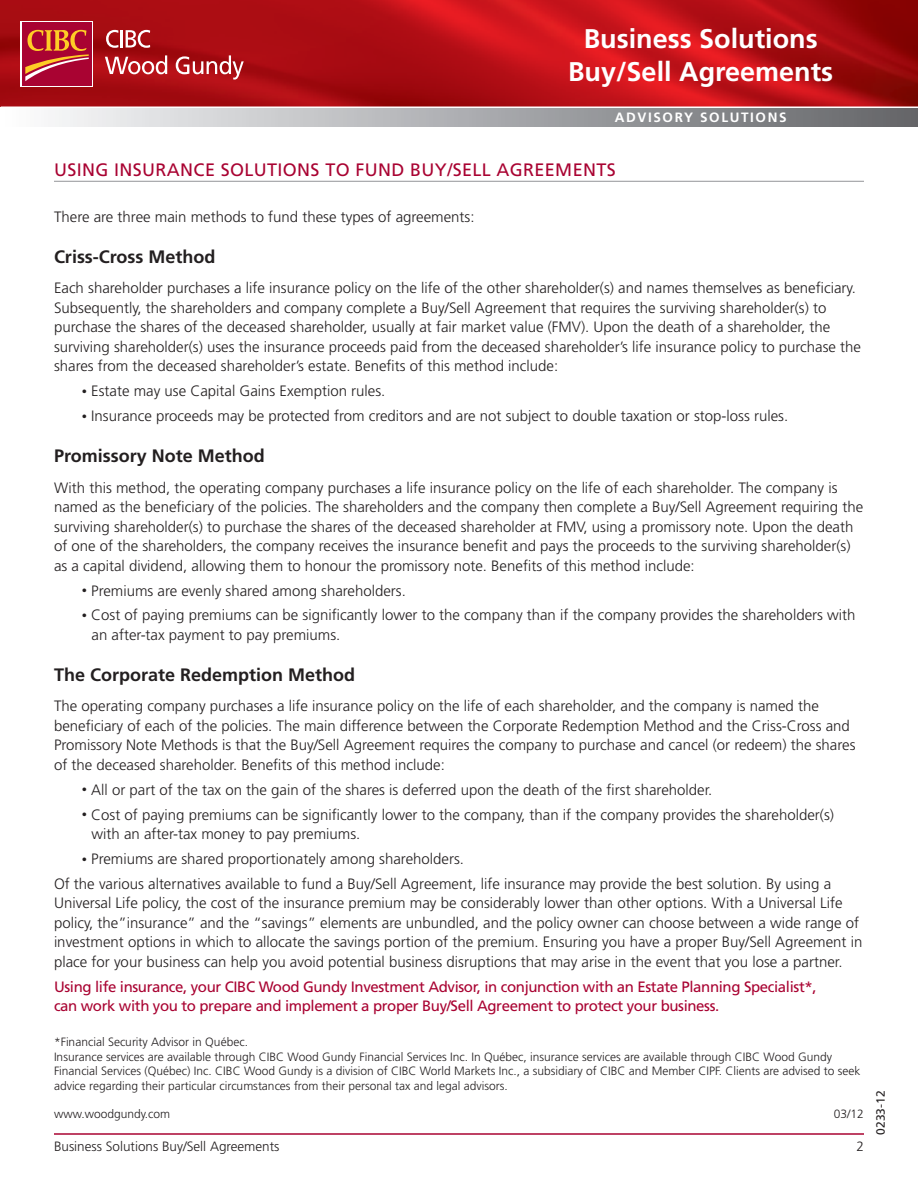
<style>
.page{position:relative;width:918px;height:1188px;background:#fff}
.page>*{position:absolute;margin:0;border:0;box-sizing:border-box;transform-origin:0 0}
.t1{font:700 27px/32.4px "Frutiger LT Std";color:#fff;text-align:center}
.t2{font:700 18px "Frutiger LT Std";color:#231f20}
.t3{font:18px "Frutiger LT Std";letter-spacing:.02em;color:#a90332}
.t4{font:300 15px/19.5px "Frutiger LT Std";color:#231f20}
.t5{font:15px/19.5px "Frutiger LT Std";letter-spacing:-.025em;color:#a90332}
.t6{font:300 13.5px "Frutiger LT Std";color:#231f20}
.t7{font:700 13.5px "Frutiger LT Std";letter-spacing:.12em;color:#fff}
.t8{font:300 12px/14.4px "Frutiger LT Std";color:#231f20}
.t9{font:12px "Frutiger LT Std";color:#231f20}
.s1{font-size:10.5px}
</style>
<div class="page">
<img style="left:0;top:0;width:918px;height:107px">
<div style="left:21px;top:21px;width:72px;height:66px;background:#a90332"></div>
<svg style="left:25px;top:30px;width:64px;height:51px"></svg>
<svg style="left:106px;top:30px;width:44px;height:18px"></svg>
<svg style="left:105px;top:55px;width:62px;height:19px"></svg>
<svg style="left:176px;top:55px;width:68px;height:25px"></svg>
<div style="left:1px;top:108px;width:917px;height:18px;background:linear-gradient(to right,#fbfcfd,#626367)"></div>
<hr style="left:1px;top:106px;width:917px;height:2px;background:#fff">
<hr style="left:54px;top:1133px;width:810px;height:2px;background:#a90332">
<hr style="left:54px;top:181px;width:810px;height:1px;background:#939598">
<h1 class="t1" style="left:568px;top:23px;width:267px">Business Solutions<br>Buy/Sell Agreements</h1>
<p class="t7" style="left:615px;top:109px;width:172px">advisory Solutions</p>
<p class="t3" style="left:54px;top:159px;width:563px">Using I nsu rance Solutions To Fu nd Buy/Sell Agreements</p>
<p class="t4" style="left:54px;top:207px;width:422px">There are three main methods to fund these types of agreements:</p>
<p class="t2" style="left:54px;top:246px;width:163px">Criss-Cross Method</p>
<p class="t4" style="left:54px;top:279px;width:809px">Each shareholder purchases a life insurance policy on the life of the other shareholder(s) and names themselves as beneficiary.<br>Subsequently, the shareholders and company complete a Buy/Sell Agreement that requires the surviving shareholder(s) to purchase the shares of the deceased shareholder, usually at fair market value (FMV). Upon the death of a shareholder, the surviving shareholder(s) uses the insurance proceeds paid from the deceased shareholder’s life insurance policy to purchase the shares from the deceased shareholder’s estate. Benefits of this method include:</p>
<p class="t4" style="left:82px;top:382px;width:305px"><span class="s1">•</span> Estate may use Capital Gains Exemption rules.</p>
<p class="t4" style="left:82px;top:406px;width:708px"><span class="s1">•</span> Insurance proceeds may be protected from creditors and are not subject to double taxation or stop-loss rules.</p>
<p class="t2" style="left:54px;top:445px;width:212px">Promissory Note Method</p>
<p class="t4" style="left:54px;top:478px;width:811px">With this method, the operating company purchases a life insurance policy on the life of each shareholder. The company is named as the beneficiary of the policies. The shareholders and the company then complete a Buy/Sell Agreement requiring the surviving shareholder(s) to purchase the shares of the deceased shareholder at FMV, using a promissory note. Upon the death of one of the shareholders, the company receives the insurance benefit and pays the proceeds to the surviving shareholder(s) as a capital dividend, allowing them to honour the promissory note. Benefits of this method include:</p>
<p class="t4" style="left:82px;top:581px;width:326px"><span class="s1">•</span> Premiums are evenly shared among shareholders.</p>
<p class="t4" style="left:92px;top:606px;width:766px;text-indent:-10px"><span class="s1">•</span> Cost of paying premiums can be significantly lower to the company than if the company provides the shareholders with an after-tax payment to pay premiums.</p>
<p class="t2" style="left:54px;top:664px;width:303px">The Corporate Redemption Method</p>
<p class="t4" style="left:54px;top:697px;width:803px">The operating company purchases a life insurance policy on the life of each shareholder, and the company is named the beneficiary of each of the policies. The main difference between the Corporate Redemption Method and the Criss-Cross and Promissory Note Methods is that the Buy/Sell Agreement requires the company to purchase and cancel (or redeem) the shares of the deceased shareholder. Benefits of this method include:</p>
<p class="t4" style="left:82px;top:780px;width:632px"><span class="s1">•</span> All or part of the tax on the gain of the shares is deferred upon the death of the first shareholder.</p>
<p class="t4" style="left:92px;top:805px;width:744px;text-indent:-10px"><span class="s1">•</span> Cost of paying premiums can be significantly lower to the company, than if the company provides the shareholder(s) with an after-tax money to pay premiums.</p>
<p class="t4" style="left:54px;top:847px;width:779px;line-height:24.9px;text-indent:28px"><span class="s1">•</span> Premiums are shared proportionately among shareholders.<br>Of the various alternatives available to fund a Buy/Sell Agreement, life insurance may provide the best solution. By using a</p>
<p class="t4" style="left:54px;top:894px;width:810px">Universal Life policy, the cost of the insurance premium may be considerably lower than other options. With a Universal Life policy, the”insurance” and the “savings” elements are unbundled, and the policy owner can choose between a wide range of investment options in which to allocate the savings portion of the premium. Ensuring you have a proper Buy/Sell Agreement in place for your business can help you avoid potential business disruptions that may arise in the event that you lose a partner.</p>
<p class="t5" style="left:54px;top:977px;width:764px">Using life insurance, your CI BC Wood Gundy I nvestment Advisor, in conjunction with an Estate Planning Specialist*, can work with you to prepare and implement a proper Buy/Sell Agreement to protect your business.</p>
<p class="t8" style="left:54px;top:1035px;width:808px">*Financial Security Advisor in Québec.<br>Insurance services are available through CIBC Wood Gundy Financial Services Inc. In Québec, insurance services are available through CIBC Wood Gundy Financial Services (Québec) Inc. CIBC Wood Gundy is a division of CIBC World Markets Inc., a subsidiary of CIBC and Member CIPF. Clients are advised to seek advice regarding their particular circumstances from their personal tax and legal advisors.</p>
<p class="t8" style="left:54px;top:1107px;width:118px">www.woodgundy.com</p>
<p class="t8" style="left:834px;top:1107px;width:32px">03/12</p>
<p class="t6" style="left:54px;top:1139px;width:227px">Business Solutions Buy/Sell Agreements</p>
<p class="t6" style="left:856px;top:1139px;width:9px">2</p>
<p class="t9" style="left:874px;top:1135px;width:46px;rotate:-90deg">0233-12</p>
</div>
